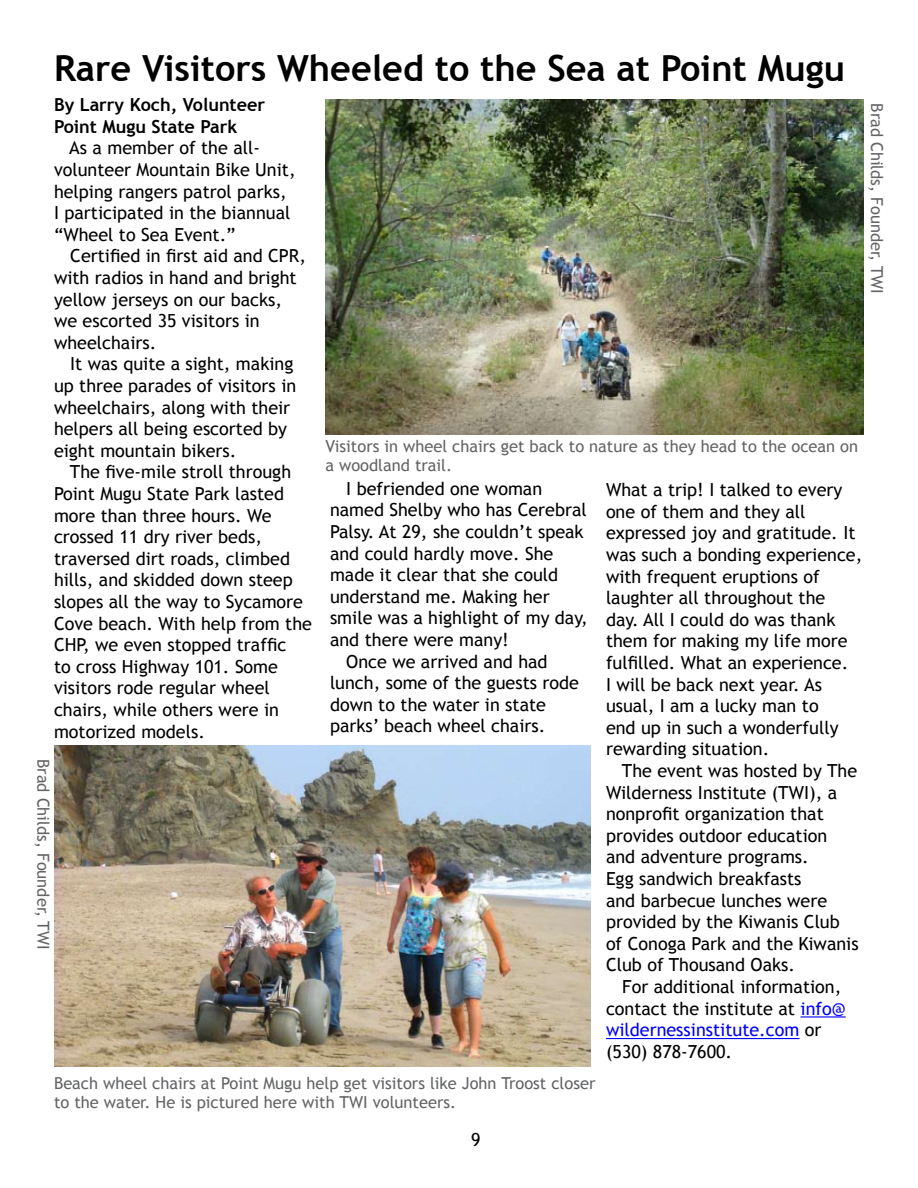
<style>
.page{position:relative;width:918px;height:1188px;background:#fff}
.page>*{position:absolute;margin:0;border:0;box-sizing:border-box;transform-origin:0 0}
.t1{font:700 36px "Trebuchet MS";color:#000}
.t2{font:18px/21.6px "Trebuchet MS";color:#000}
.t3{font:700 18px/21.6px "Trebuchet MS";color:#000}
.t4{font:16.5px/19.8px "Trebuchet MS";color:#636466}
.s1{color:#00f}
</style>
<div class="page">
<img style="left:54px;top:746px;width:537px;height:321px">
<hr style="left:801px;top:1016px;width:45px;height:2px;background:#00f">
<hr style="left:606px;top:1038px;width:193px;height:1px;background:#00f">
<img style="left:326px;top:99px;width:538px;height:336px">
<h1 class="t1" style="left:54px;top:45px;width:793px">Rare Visitors Wheeled to the Sea at Point Mugu</h1>
<p class="t3" style="left:54px;top:94px;width:213px">By Larry Koch, Volunteer<br>Point Mugu State Park</p>
<p class="t2" style="left:54px;top:137px;width:243px;text-indent:15px">As a member of the all&shy;volunteer Mountain Bike Unit, helping rangers patrol parks,<br>I participated in the biannual “Wheel to Sea Event.”</p>
<p class="t2" style="left:54px;top:245px;width:254px;text-indent:16px">Certified in first aid and CPR, with radios in hand and bright yellow jerseys on our backs, we escorted 35 visitors in wheelchairs.</p>
<p class="t2" style="left:54px;top:353px;width:244px;text-indent:16px">It was quite a sight, making up three parades of visitors in wheelchairs, along with their helpers all being escorted by eight mountain bikers.</p>
<p class="t2" style="left:54px;top:461px;width:259px;text-indent:16px">The five-mile stroll through<br>Point Mugu State Park lasted more than three hours. We crossed 11 dry river beds, traversed dirt roads, climbed hills, and skidded down steep slopes all the way to Sycamore<br>Cove beach. With help from the<br>CHP, we even stopped traffic<br>to cross Highway 101. Some visitors rode regular wheel chairs, while others were in motorized models.</p>
<p class="t4" style="left:53px;top:759px;width:192px;rotate:90deg">Brad Childs, Founder, TWI</p>
<p class="t4" style="left:887px;top:103px;width:192px;rotate:90deg">Brad Childs, Founder, TWI</p>
<p class="t4" style="left:326px;top:436px;width:534px">Visitors in wheel chairs get back to nature as they head to the ocean on a woodland trail.</p>
<p class="t2" style="left:346px;top:478px;width:197px">I befriended one woman</p>
<p class="t2" style="left:330px;top:499px;width:258px">named Shelby who has Cerebral</p>
<p class="t2" style="left:330px;top:521px;width:255px">Palsy. At 29, she couldn’t speak</p>
<p class="t2" style="left:330px;top:543px;width:225px">and could hardly move. She</p>
<p class="t2" style="left:330px;top:564px;width:230px">made it clear that she could</p>
<p class="t2" style="left:330px;top:586px;width:221px">understand me. Making her</p>
<p class="t2" style="left:330px;top:607px;width:259px">smile was a highlight of my day,</p>
<p class="t2" style="left:330px;top:629px;width:180px">and there were many!</p>
<p class="t2" style="left:346px;top:651px;width:203px">Once we arrived and had</p>
<p class="t2" style="left:330px;top:672px;width:251px">lunch, some of the guests rode</p>
<p class="t2" style="left:330px;top:694px;width:218px">down to the water in state</p>
<p class="t2" style="left:330px;top:715px;width:217px">parks’ beach wheel chairs.</p>
<p class="t2" style="left:606px;top:479px;width:258px">What a trip! I talked to every one of them and they all expressed joy and gratitude. It was such a bonding experience, with frequent eruptions of laughter all throughout the day. All I could do was thank them for making my life more fulfilled. What an experience.<br>I will be back next year. As usual, I am a lucky man to<br>end up in such a wonderfully rewarding situation.</p>
<p class="t2" style="left:606px;top:760px;width:254px;text-indent:16px">The event was hosted by The<br>Wilderness Institute (TWI), a nonprofit organization that provides outdoor education and adventure programs.<br>Egg sandwich breakfasts<br>and barbecue lunches were provided by the Kiwanis Club of Conoga Park and the Kiwanis<br>Club of Thousand Oaks.</p>
<p class="t2" style="left:606px;top:976px;width:241px;text-indent:16px">For additional information, contact the institute at <span class="s1">info@ wildernessinstitute.com</span> or (530) 878-7600.</p>
<p class="t4" style="left:54px;top:1073px;width:543px">Beach wheel chairs at Point Mugu help get visitors like John Troost closer to the water. He is pictured here with TWI volunteers.</p>
</div>
